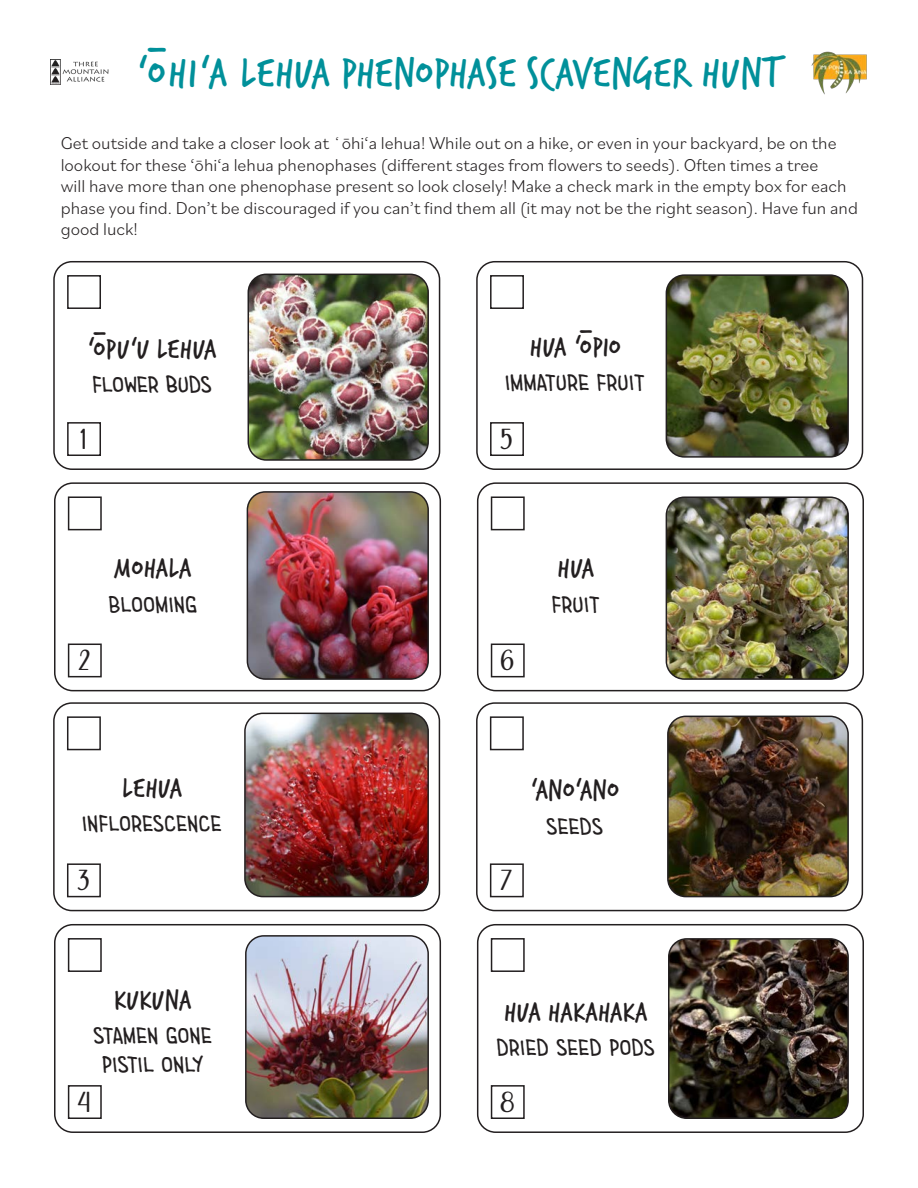
<style>
.page{position:relative;width:918px;height:1188px;background:#fff}
.page>*{position:absolute;margin:0;border:0;box-sizing:border-box;transform-origin:0 0}
.t1{font:45px "Verveine";color:#00909a}
.t2{font:30px "Verveine";color:#231f20}
.t3{font:27px "Adorn S Condensed Sans";color:#231f20}
.t4{font:24px "Imaginary Friend BB";letter-spacing:.03em;color:#231f20}
.t5{font:300 18px/21.6px "Bilo";color:#231f20}
</style>
<div class="page">
<div style="left:477px;top:482px;width:387px;height:209px;border:2px solid #231f20;border-radius:18px"></div>
<div style="left:53px;top:261px;width:387px;height:209px;border:2px solid #231f20;border-radius:18px"></div>
<div style="left:67px;top:275px;width:34px;height:34px;border:2px solid #231f20"></div>
<div style="left:67px;top:422px;width:34px;height:34px;border:2px solid #231f20"></div>
<img style="left:247px;top:492px;width:179px;height:187px">
<div style="left:247px;top:491px;width:182px;height:189px;border:2px solid #231f20;border-radius:18px"></div>
<div style="left:54px;top:482px;width:387px;height:209px;border:2px solid #231f20;border-radius:18px"></div>
<div style="left:68px;top:496px;width:34px;height:34px;border:2px solid #231f20"></div>
<div style="left:68px;top:644px;width:34px;height:33px;border:2px solid #231f20"></div>
<img style="left:245px;top:713px;width:183px;height:184px">
<div style="left:244px;top:713px;width:185px;height:184px;border:2px solid #231f20;border-radius:18px"></div>
<div style="left:53px;top:702px;width:387px;height:209px;border:2px solid #231f20;border-radius:18px"></div>
<div style="left:67px;top:716px;width:34px;height:34px;border:2px solid #231f20"></div>
<div style="left:67px;top:863px;width:34px;height:34px;border:2px solid #231f20"></div>
<img style="left:246px;top:938px;width:182px;height:180px">
<div style="left:245px;top:935px;width:184px;height:184px;border:2px solid #231f20;border-radius:18px"></div>
<div style="left:54px;top:924px;width:387px;height:209px;border:2px solid #231f20;border-radius:18px"></div>
<div style="left:68px;top:938px;width:34px;height:34px;border:2px solid #231f20"></div>
<div style="left:68px;top:1085px;width:34px;height:34px;border:2px solid #231f20"></div>
<img style="left:666px;top:277px;width:180px;height:178px">
<div style="left:666px;top:274px;width:183px;height:184px;border:2px solid #231f20;border-radius:18px"></div>
<div style="left:476px;top:261px;width:387px;height:209px;border:2px solid #231f20;border-radius:18px"></div>
<div style="left:490px;top:275px;width:34px;height:34px;border:2px solid #231f20"></div>
<div style="left:490px;top:422px;width:34px;height:34px;border:2px solid #231f20"></div>
<img style="left:666px;top:499px;width:180px;height:180px">
<div style="left:666px;top:496px;width:183px;height:184px;border:2px solid #231f20;border-radius:18px"></div>
<div style="left:491px;top:496px;width:34px;height:34px;border:2px solid #231f20"></div>
<div style="left:491px;top:644px;width:34px;height:33px;border:2px solid #231f20"></div>
<div style="left:476px;top:702px;width:387px;height:209px;border:2px solid #231f20;border-radius:18px"></div>
<div style="left:490px;top:716px;width:34px;height:34px;border:2px solid #231f20"></div>
<div style="left:490px;top:863px;width:34px;height:34px;border:2px solid #231f20"></div>
<div style="left:477px;top:924px;width:387px;height:209px;border:2px solid #231f20;border-radius:18px"></div>
<div style="left:491px;top:938px;width:34px;height:34px;border:2px solid #231f20"></div>
<div style="left:491px;top:1085px;width:34px;height:34px;border:2px solid #231f20"></div>
<img style="left:811px;top:51px;width:56px;height:44px">
<img style="left:669px;top:941px;width:177px;height:177px">
<div style="left:668px;top:938px;width:181px;height:181px;border:2px solid #231f20;border-radius:18px"></div>
<img style="left:668px;top:716px;width:180px;height:181px">
<div style="left:667px;top:716px;width:182px;height:181px;border:2px solid #231f20;border-radius:18px"></div>
<img style="left:248px;top:274px;width:180px;height:186px">
<div style="left:248px;top:274px;width:181px;height:187px;border:2px solid #231f20;border-radius:18px"></div>
<img style="left:50px;top:60px;width:59px;height:25px">
<p class="t1" style="left:137px;top:41px;width:651px">‘ŌHI‘A LEHUA PHENOPHASE SCAVENGER HUNT</p>
<p class="t5" style="left:61px;top:131px;width:799px">Get outside and take a closer look at ʻōhi‘a lehua! While out on a hike, or even in your backyard, be on the lookout for these ‘ōhi‘a lehua phenophases (different stages from flowers to seeds). Often times a tree<br>will have more than one phenophase present so look closely! Make a check mark in the empty box for each phase you find. Don’t be discouraged if you can’t find them all (it may not be the right season). Have fun and good luck!</p>
<p class="t2" style="left:87px;top:327px;width:131px">‘ŌPU‘U LEHUA</p>
<p class="t4" style="left:92px;top:369px;width:120px">FLOWER BUDS</p>
<p class="t3" style="left:80px;top:422px;width:9px">1</p>
<p class="t3" style="left:78px;top:644px;width:14px">2</p>
<p class="t2" style="left:114px;top:547px;width:79px">MOHALA</p>
<p class="t4" style="left:109px;top:589px;width:89px">BLOOMING</p>
<p class="t2" style="left:122px;top:767px;width:62px">LEHUA</p>
<p class="t4" style="left:82px;top:809px;width:141px">INFLORESCENCE</p>
<p class="t3" style="left:77px;top:864px;width:15px">3</p>
<p class="t2" style="left:114px;top:978px;width:79px">KUKUNA</p>
<p class="t4" style="left:94px;top:1020px;width:119px">STAMEN GONE</p>
<p class="t4" style="left:102px;top:1049px;width:102px">PISTIL ONLY</p>
<p class="t3" style="left:77px;top:1085px;width:15px">4</p>
<p class="t2" style="left:530px;top:325px;width:93px">HUA ‘ŌPIO</p>
<p class="t4" style="left:505px;top:367px;width:141px">IMMATURE FRUIT</p>
<p class="t3" style="left:500px;top:422px;width:15px">5</p>
<p class="t3" style="left:499px;top:644px;width:17px">6</p>
<p class="t2" style="left:557px;top:547px;width:38px">HUA</p>
<p class="t4" style="left:552px;top:589px;width:49px">FRUIT</p>
<p class="t3" style="left:500px;top:864px;width:14px">7</p>
<p class="t2" style="left:530px;top:769px;width:91px">‘ANO‘ANO</p>
<p class="t4" style="left:547px;top:811px;width:57px">SEEDS</p>
<p class="t2" style="left:504px;top:990px;width:145px">HUA HAKAHAKA</p>
<p class="t4" style="left:497px;top:1032px;width:159px">DRIED SEED PODS</p>
<p class="t3" style="left:499px;top:1085px;width:17px">8</p>
</div>
